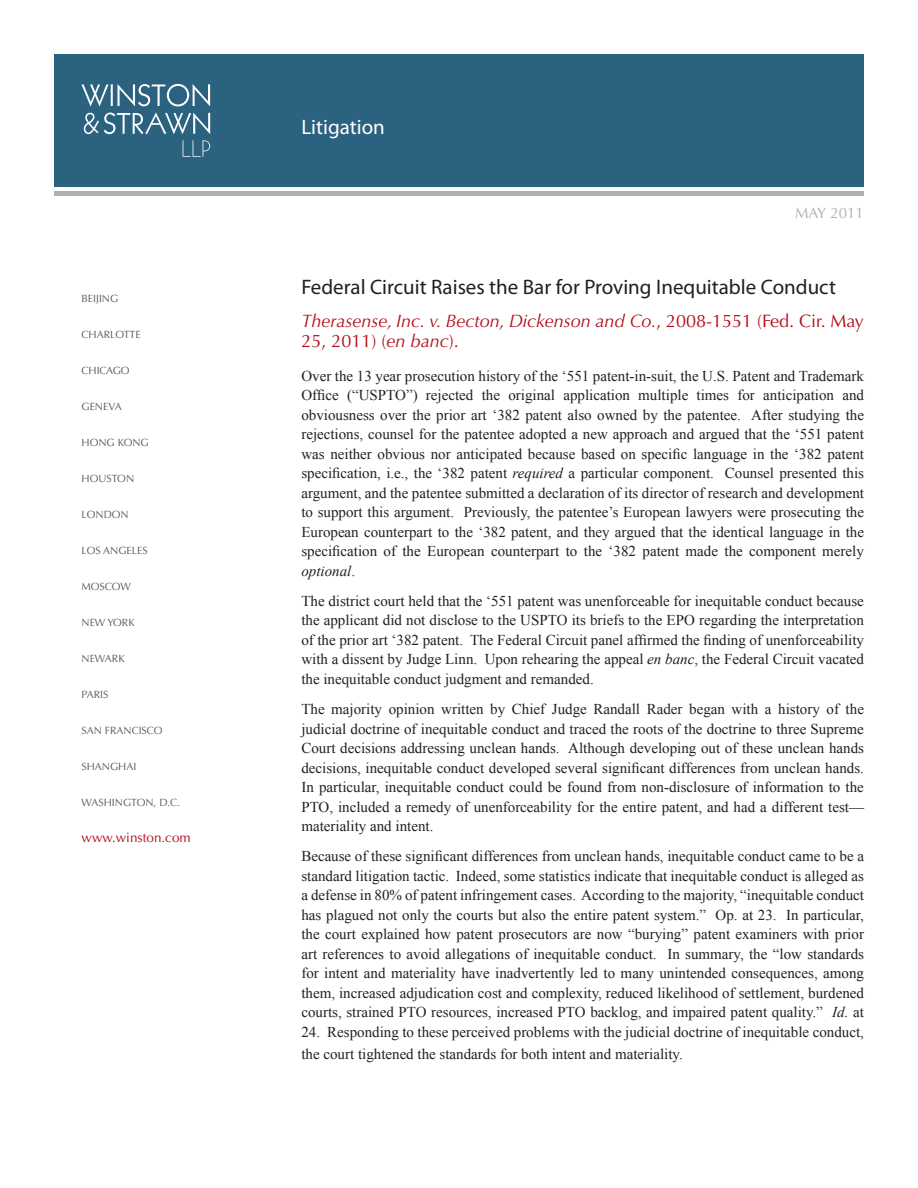
<style>
.page{position:relative;width:918px;height:1188px;background:#fff}
.page>*{position:absolute;margin:0;border:0;box-sizing:border-box;transform-origin:0 0}
.t1{font:21px "Myriad Pro";color:#231f20}
.Practice_Area{font:21px "Myriad Pro";color:#fff}
.t2{font:italic 18px/19.5px "Optima LT Std";color:#b50e1a}
.Body{font:15px/19.5px "Times New Roman";color:#231f20;text-align:justify}
.Date{font:15px "Optima LT Std";color:#aeafb3}
.t3{font:13.5px "Optima LT Std";color:#b50e1a}
.t4{font:10.5px "Optima LT Std";color:#57585a}
.s1{font-style:normal}
.s2{font-style:italic}
</style>
<div class="page">
<div style="left:54px;top:54px;width:810px;height:133px;background:#2b627f"></div>
<div style="left:54px;top:191px;width:810px;height:5px;background:#aeafb3"></div>
<svg style="left:82px;top:84px;width:128px;height:73px"></svg>
<p class="t4" style="left:82px;top:293px;width:38px">BEIJING</p>
<p class="t4" style="left:82px;top:329px;width:61px">CHARLOTTE</p>
<p class="t4" style="left:82px;top:365px;width:50px">CHICAGO</p>
<p class="t4" style="left:82px;top:401px;width:42px">GENEVA</p>
<p class="t4" style="left:82px;top:437px;width:69px">HONG KONG</p>
<p class="t4" style="left:82px;top:473px;width:54px">HOUSTON</p>
<p class="t4" style="left:82px;top:509px;width:49px">LONDON</p>
<p class="t4" style="left:82px;top:545px;width:68px">LOS ANGELES</p>
<p class="t4" style="left:82px;top:581px;width:51px">MOSCOW</p>
<p class="t4" style="left:82px;top:617px;width:55px">NEW YORK</p>
<p class="t4" style="left:82px;top:653px;width:45px">NEWARK</p>
<p class="t4" style="left:82px;top:689px;width:28px">PARIS</p>
<p class="t4" style="left:82px;top:725px;width:83px">SAN FRANCISCO</p>
<p class="t4" style="left:82px;top:761px;width:56px">SHANGHAI</p>
<p class="t4" style="left:82px;top:797px;width:100px">WASHINGTON, D.C.</p>
<p class="t3" style="left:82px;top:830px;width:111px">www.winston.com</p>
<p class="Practice_Area" style="left:301px;top:114px;width:85px">Litigation</p>
<p class="Date" style="left:795px;top:204px;width:70px">MAY 2011</p>
<p class="t1" style="left:301px;top:274px;width:536px">Federal Circuit Raises the Bar for Proving Inequitable Conduct</p>
<p class="t2" style="left:301px;top:312px;width:564px">Therasense, Inc. v. Becton, Dickenson and Co.<span class="s1">, 2008-1551 (Fed. Cir. May<br>25, 2011) (</span>en banc<span class="s1">).</span></p>
<p class="Body" style="left:301px;top:366px;width:564px">Over the 13 year prosecution history of the ‘551 patent-in-suit, the U.S. Patent and Trademark Office (“USPTO”) rejected the original application multiple times for anticipation and obviousness over the prior art ‘382 patent also owned by the patentee. After studying the rejections, counsel for the patentee adopted a new approach and argued that the ‘551 patent was neither obvious nor anticipated because based on specific language in the ‘382 patent specification, i.e., the ‘382 patent <span class="s2">required</span> a particular component. Counsel presented this argument, and the patentee submitted a declaration of its director of research and development to support this argument. Previously, the patentee’s European lawyers were prosecuting the European counterpart to the ‘382 patent, and they argued that the identical language in the specification of the European counterpart to the ‘382 patent made the component merely <span class="s2">optional</span>.</p>
<p class="Body" style="left:301px;top:591px;width:564px">The district court held that the ‘551 patent was unenforceable for inequitable conduct because the applicant did not disclose to the USPTO its briefs to the EPO regarding the interpretation of the prior art ‘382 patent. The Federal Circuit panel affirmed the finding of unenforceability with a dissent by Judge Linn. Upon rehearing the appeal <span class="s2">en banc</span>, the Federal Circuit vacated the inequitable conduct judgment and remanded.</p>
<p class="Body" style="left:301px;top:699px;width:564px">The majority opinion written by Chief Judge Randall Rader began with a history of the judicial doctrine of inequitable conduct and traced the roots of the doctrine to three Supreme Court decisions addressing unclean hands. Although developing out of these unclean hands decisions, inequitable conduct developed several significant differences from unclean hands.<br>In particular, inequitable conduct could be found from non-disclosure of information to the PTO, included a remedy of unenforceability for the entire patent, and had a different test— materiality and intent.</p>
<p class="Body" style="left:301px;top:846px;width:564px">Because of these significant differences from unclean hands, inequitable conduct came to be a standard litigation tactic. Indeed, some statistics indicate that inequitable conduct is alleged as a defense in 80% of patent infringement cases. According to the majority, “inequitable conduct has plagued not only the courts but also the entire patent system.” Op. at 23. In particular, the court explained how patent prosecutors are now “burying” patent examiners with prior art references to avoid allegations of inequitable conduct. In summary, the “low standards for intent and materiality have inadvertently led to many unintended consequences, among them, increased adjudication cost and complexity, reduced likelihood of settlement, burdened courts, strained PTO resources, increased PTO backlog, and impaired patent quality.” <span class="s2">Id.</span> at</p>
<p class="Body" style="left:301px;top:1021px;width:564px;line-height:21.6px">24. Responding to these perceived problems with the judicial doctrine of inequitable conduct, the court tightened the standards for both intent and materiality.</p>
</div>
